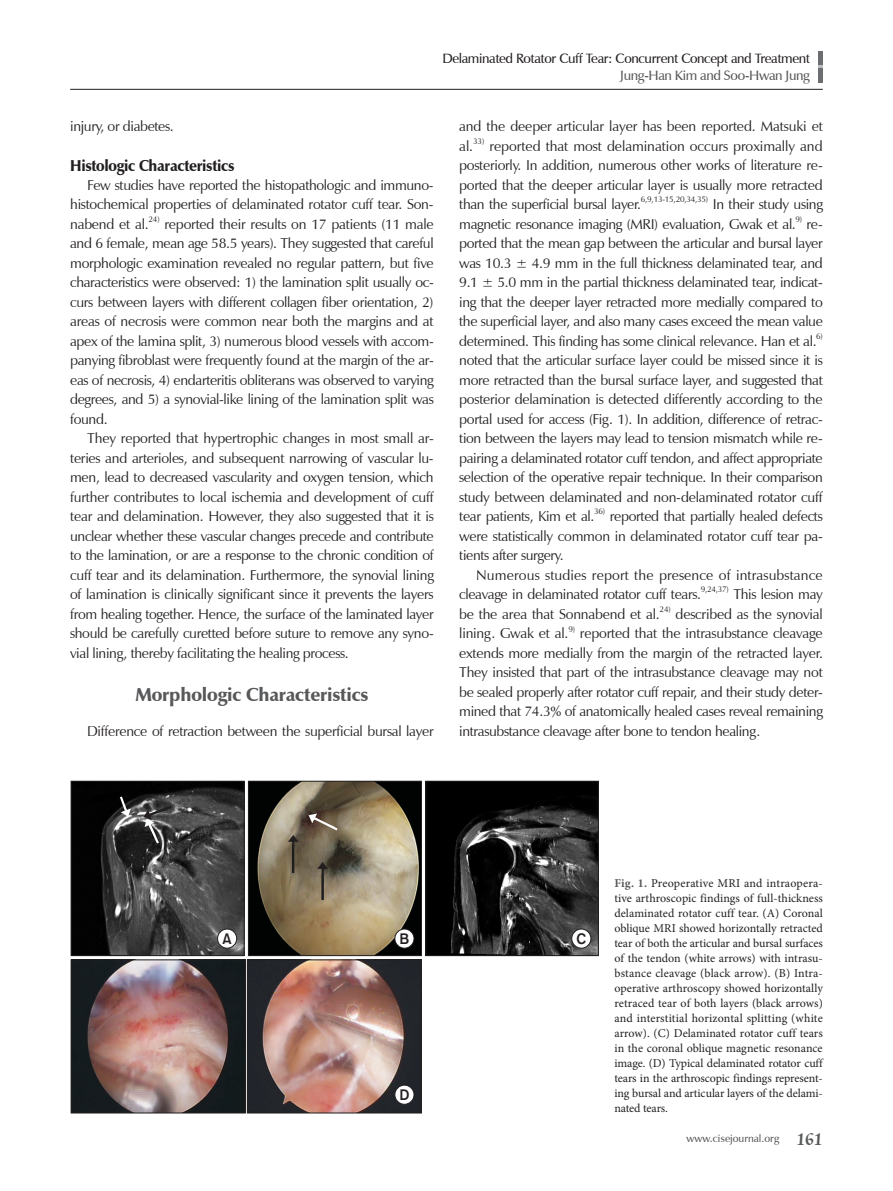
<style>
.page{position:relative;width:893px;height:1191px;background:#fff}
.page>*{position:absolute;margin:0;border:0;box-sizing:border-box;transform-origin:0 0}
.t1{font:900 18.75px "Zapf Humanist 601 BT";letter-spacing:-.01em;color:#57585a}
.t2{font:900 15.75px "Zapf Humanist 601 BT";letter-spacing:-.02em;color:#231f20;scale:.95 1}
.t3{font:15px "Gothic 725 BT Bold A";color:#231f20}
.t4{font:14.25px/19.5px "Zapf Humanist 601 BT";letter-spacing:-.025em;color:#231f20;text-align:justify}
.t5{font:14.25px "Zapf Humanist 601 BT";letter-spacing:.005em;color:#231f20}
.t6{font:600 13.5px "Zapf Humanist 601 BT";letter-spacing:-.025em;color:#231f20}
.t7{font:600 13.5px "Zapf Humanist 601 BT";letter-spacing:-.025em;color:#57585a}
.t8{font:12px/15px "Minion Pro";letter-spacing:-.015em;color:#231f20;text-align:justify}
.t9{font:600 10.5px "Zapf Humanist 601 BT";color:#57585a}
.t10{font:8.25px "Zapf Humanist 601 BT";letter-spacing:-.025em;color:#231f20}
.s1{font-weight:700;color:#57585a}
.s2{font-family:"Zapf Chancery IT Cby BT";font-weight:700;font-size:19.5px}
</style>
<div class="page">
<hr style="left:819px;top:51px;width:4px;height:32px;background:#6c6d70">
<hr style="left:70px;top:89px;width:753px;height:1px;background:#231f20">
<img style="left:427px;top:783px;width:170px;height:171px">
<div style="left:425px;top:781px;width:174px;height:175px;border:1px solid #231f20"></div>
<div style="left:572px;top:929px;width:19px;height:19px;background:#fff;border-radius:50%"></div>
<div style="left:571px;top:928px;width:20px;height:20px;border:1px solid #231f20;border-radius:50%"></div>
<img style="left:71px;top:780px;width:351px;height:333px">
<svg style="left:118px;top:794px;width:13px;height:22px"></svg>
<svg style="left:144px;top:806px;width:27px;height:40px"></svg>
<svg style="left:309px;top:813px;width:31px;height:19px"></svg>
<hr style="left:292px;top:840px;width:2px;height:33px;background:#231f20">
<svg style="left:288px;top:835px;width:11px;height:6px"></svg>
<hr style="left:322px;top:867px;width:2px;height:33px;background:#231f20">
<svg style="left:317px;top:862px;width:11px;height:7px"></svg>
<p class="t6" style="left:442px;top:50px;width:369px">Delaminated Rotator Cuff Tear: Concurrent Concept and Treatment</p>
<p class="t7" style="left:620px;top:67px;width:191px">Jung-Han Kim and Soo-Hwan Jung</p>
<p class="t4" style="left:70px;top:116px;width:105px">injury, or diabetes.</p>
<p class="t2" style="left:70px;top:156px;width:175px">Histologic Characteristics</p>
<p class="t4" style="left:70px;top:175px;width:365px;text-indent:17px">Few studies have reported the histopathologic and immuno&shy;histochemical properties of delaminated rotator cuff tear. Son&shy;nabend et al.</p>
<p class="t10" style="left:149px;top:214px;width:13px">24)</p>
<p class="t4" style="left:165px;top:214px;width:271px">reported their results on 17 patients (11 male</p>
<p class="t4" style="left:70px;top:233px;width:365px">and 6 female, mean age 58.5 years). They suggested that careful</p>
<p class="t4" style="left:70px;top:253px;width:365px">morphologic examination revealed no regular pattern, but five</p>
<p class="t4" style="left:70px;top:272px;width:365px">characteristics were observed: 1) the lamination split usually oc-</p>
<p class="t4" style="left:70px;top:292px;width:365px">curs between layers with different collagen fiber orientation, 2)</p>
<p class="t4" style="left:70px;top:311px;width:365px">areas of necrosis were common near both the margins and at</p>
<p class="t4" style="left:70px;top:331px;width:365px">apex of the lamina split, 3) numerous blood vessels with accom-</p>
<p class="t4" style="left:70px;top:350px;width:365px">panying fibroblast were frequently found at the margin of the ar-</p>
<p class="t4" style="left:70px;top:370px;width:365px">eas of necrosis, 4) endarteritis obliterans was observed to varying</p>
<p class="t4" style="left:70px;top:389px;width:365px">degrees, and 5) a synovial-like lining of the lamination split was</p>
<p class="t4" style="left:70px;top:409px;width:39px">found.</p>
<p class="t4" style="left:87px;top:428px;width:348px">They reported that hypertrophic changes in most small ar-</p>
<p class="t4" style="left:70px;top:448px;width:365px">teries and arterioles, and subsequent narrowing of vascular lu-</p>
<p class="t4" style="left:70px;top:467px;width:365px">men, lead to decreased vascularity and oxygen tension, which</p>
<p class="t4" style="left:70px;top:487px;width:365px">further contributes to local ischemia and development of cuff</p>
<p class="t4" style="left:70px;top:506px;width:365px">tear and delamination. However, they also suggested that it is</p>
<p class="t4" style="left:70px;top:526px;width:365px">unclear whether these vascular changes precede and contribute</p>
<p class="t4" style="left:70px;top:545px;width:365px">to the lamination, or are a response to the chronic condition of</p>
<p class="t4" style="left:70px;top:565px;width:365px">cuff tear and its delamination. Furthermore, the synovial lining</p>
<p class="t4" style="left:70px;top:584px;width:365px">of lamination is clinically significant since it prevents the layers</p>
<p class="t4" style="left:70px;top:604px;width:365px">from healing together. Hence, the surface of the laminated layer</p>
<p class="t4" style="left:70px;top:623px;width:365px">should be carefully curetted before suture to remove any syno-</p>
<p class="t4" style="left:70px;top:643px;width:280px">vial lining, thereby facilitating the healing process.</p>
<p class="t1" style="left:135px;top:682px;width:235px">Morphologic Characteristics</p>
<p class="t4" style="left:87px;top:721px;width:348px">Difference of retraction between the superficial bursal layer</p>
<p class="t4" style="left:459px;top:116px;width:365px">and the deeper articular layer has been reported. Matsuki et al.</p>
<p class="t10" style="left:473px;top:136px;width:13px">33)</p>
<p class="t4" style="left:459px;top:136px;width:365px;text-indent:30px">reported that most delamination occurs proximally and posteriorly. In addition, numerous other works of literature re&shy;ported that the deeper articular layer is usually more retracted than the superficial bursal layer.</p>
<p class="t10" style="left:641px;top:194px;width:69px">6,9,13-15,20,34,35)</p>
<p class="t4" style="left:459px;top:194px;width:365px;text-indent:254px">In their study using magnetic resonance imaging (MRI) evaluation, Gwak et al.</p>
<p class="t10" style="left:795px;top:214px;width:8px">9)</p>
<p class="t4" style="left:459px;top:214px;width:365px;text-indent:347px">re&shy;ported that the mean gap between the articular and bursal layer was 10.3 ± 4.9 mm in the full thickness delaminated tear, and 9.1 ± 5.0 mm in the partial thickness delaminated tear, indicat&shy;ing that the deeper layer retracted more medially compared to the superficial layer, and also many cases exceed the mean value determined. This finding has some clinical relevance. Han et al.</p>
<p class="t10" style="left:816px;top:331px;width:8px">6)</p>
<p class="t4" style="left:459px;top:350px;width:365px">noted that the articular surface layer could be missed since it is more retracted than the bursal surface layer, and suggested that posterior delamination is detected differently according to the portal used for access (Fig. 1). In addition, difference of retrac&shy;tion between the layers may lead to tension mismatch while re&shy;pairing a delaminated rotator cuff tendon, and affect appropriate selection of the operative repair technique. In their comparison study between delaminated and non-delaminated rotator cuff tear patients, Kim et al.</p>
<p class="t10" style="left:594px;top:506px;width:13px">36)</p>
<p class="t4" style="left:610px;top:506px;width:214px">reported that partially healed defects</p>
<p class="t4" style="left:459px;top:526px;width:365px">were statistically common in delaminated rotator cuff tear pa-</p>
<p class="t4" style="left:459px;top:545px;width:106px">tients after surgery.</p>
<p class="t5" style="left:476px;top:566px;width:348px">Numerous studies report the presence of intrasubstance</p>
<p class="t4" style="left:459px;top:584px;width:243px">cleavage in delaminated rotator cuff tears.</p>
<p class="t10" style="left:701px;top:584px;width:30px">9,24,37)</p>
<p class="t4" style="left:733px;top:584px;width:91px">This lesion may</p>
<p class="t4" style="left:459px;top:604px;width:202px">be the area that Sonnabend et al.</p>
<p class="t10" style="left:660px;top:604px;width:13px">24)</p>
<p class="t4" style="left:676px;top:604px;width:149px">described as the synovial</p>
<p class="t4" style="left:459px;top:623px;width:111px">lining. Gwak et al.</p>
<p class="t10" style="left:568px;top:623px;width:8px">9)</p>
<p class="t4" style="left:459px;top:623px;width:365px;text-indent:121px">reported that the intrasubstance cleavage extends more medially from the margin of the retracted layer.<br>They insisted that part of the intrasubstance cleavage may not be sealed properly after rotator cuff repair, and their study deter&shy;mined that 74.3% of anatomically healed cases reveal remaining intrasubstance cleavage after bone to tendon healing.</p>
<p class="t3" style="left:223px;top:930px;width:11px">A</p>
<p class="t3" style="left:400px;top:930px;width:11px">B</p>
<p class="t3" style="left:400px;top:1086px;width:12px">D</p>
<p class="t3" style="left:576px;top:930px;width:11px">C</p>
<p class="t8" style="left:614px;top:876px;width:210px"><span class="s1">Fig. 1.</span> Preoperative MRI and intraopera&shy;tive arthroscopic findings of full-thickness delaminated rotator cuff tear. (A) Coronal oblique MRI showed horizontally retracted tear of both the articular and bursal surfaces of the tendon (white arrows) with intrasu&shy;bstance cleavage (black arrow). (B) Intra&shy;operative arthroscopy showed horizontally retraced tear of both layers (black arrows) and interstitial horizontal splitting (white arrow). (C) Delaminated rotator cuff tears in the coronal oblique magnetic resonance image. (D) Typical delaminated rotator cuff tears in the arthroscopic findings represent&shy;ing bursal and articular layers of the delami&shy;nated tears.</p>
<p class="t9" style="left:686px;top:1132px;width:138px">www.cisejournal.org <span class="s2">161</span></p>
</div>
